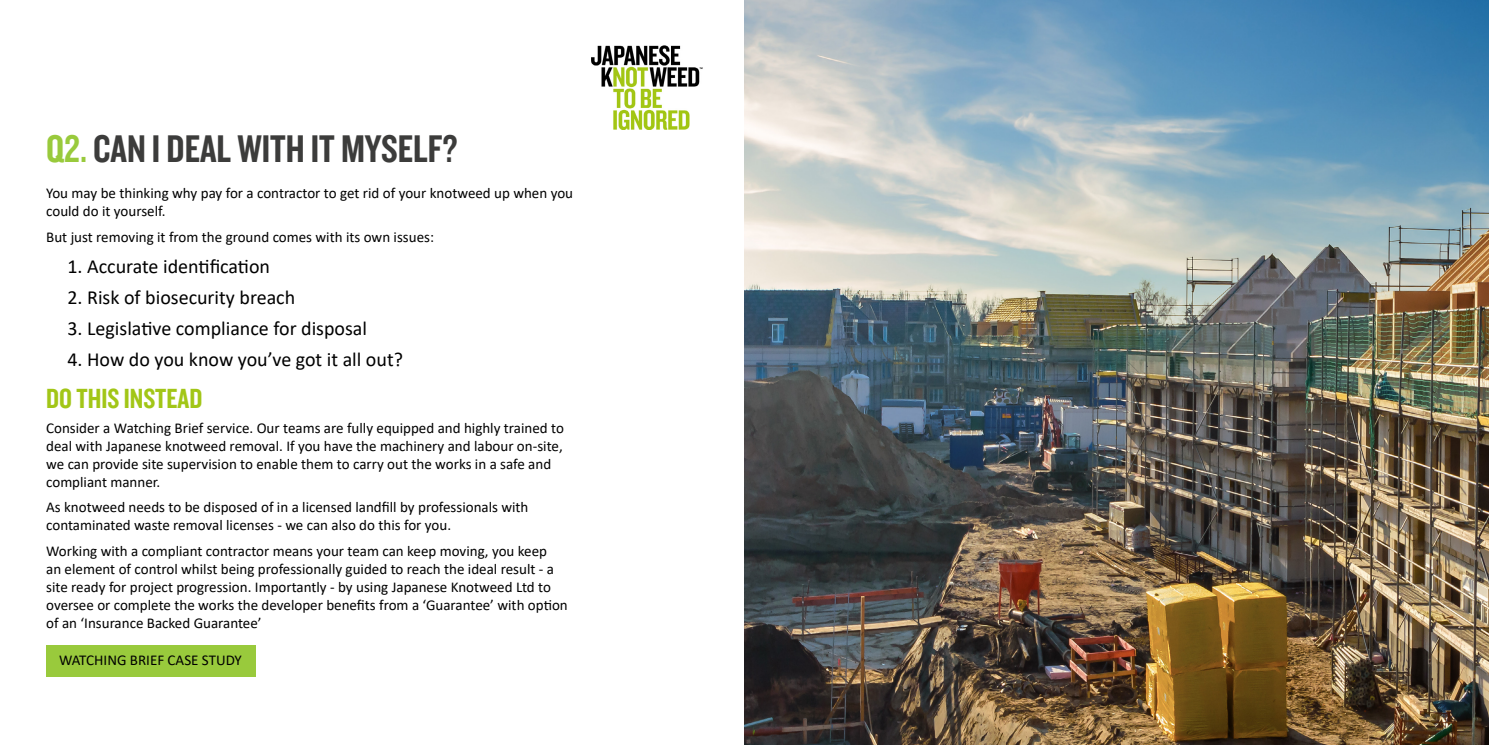
<style>
.page{position:relative;width:1489px;height:745px;background:#fff}
.page>*{position:absolute;margin:0;border:0;box-sizing:border-box;transform-origin:0 0}
.t1{font:40px "Knockout HTF49 Liteweight";color:#3c3c3b}
.t2{font:28.75px "Knockout HTF49 Liteweight";color:#a2c617}
.t3{font:20px "Calibri";color:#000}
.t4{font:15px/18px "Calibri";color:#000}
.s1{color:#99ca3c}
</style>
<div class="page">
<img style="left:591px;top:45px;width:112px;height:84px">
<img style="left:744px;top:0;width:744px;height:744px">
<div style="left:46px;top:644px;width:209px;height:32px;background:#99ca3c"></div>
<h1 class="t1" style="left:46px;top:129px;width:413px"><span class="s1">Q2.</span> CAN I DEAL WITH IT MYSELF?</h1>
<p class="t4" style="left:46px;top:184px;width:528px">You may be thinking why pay for a contractor to get rid of your knotweed up when you could do it yourself.</p>
<p class="t4" style="left:46px;top:227px;width:389px">But just removing it from the ground comes with its own issues:</p>
<h3 class="t3" style="left:67px;top:252px;width:204px">1. Accurate identification</h3>
<h3 class="t3" style="left:67px;top:283px;width:229px">2. Risk of biosecurity breach</h3>
<h3 class="t3" style="left:67px;top:314px;width:301px">3. Legislative compliance for disposal</h3>
<h3 class="t3" style="left:67px;top:345px;width:337px">4. How do you know you’ve got it all out?</h3>
<h2 class="t2" style="left:46px;top:384px;width:158px">DO THIS INSTEAD</h2>
<p class="t4" style="left:46px;top:418px;width:519px">Consider a Watching Brief service. Our teams are fully equipped and highly trained to deal with Japanese knotweed removal. If you have the machinery and labour on-site, we can provide site supervision to enable them to carry out the works in a safe and compliant manner.</p>
<p class="t4" style="left:46px;top:497px;width:484px">As knotweed needs to be disposed of in a licensed landfill by professionals with contaminated waste removal licenses - we can also do this for you.</p>
<p class="t4" style="left:46px;top:541px;width:523px">Working with a compliant contractor means your team can keep moving, you keep<br>an element of control whilst being professionally guided to reach the ideal result - a site ready for project progression. Importantly - by using Japanese Knotweed Ltd to oversee or complete the works the developer benefits from a ‘Guarantee’ with option of an ‘Insurance Backed Guarantee’</p>
<p class="t4" style="left:59px;top:650px;width:184px">WATCHING BRIEF CASE STUDY</p>
</div>
